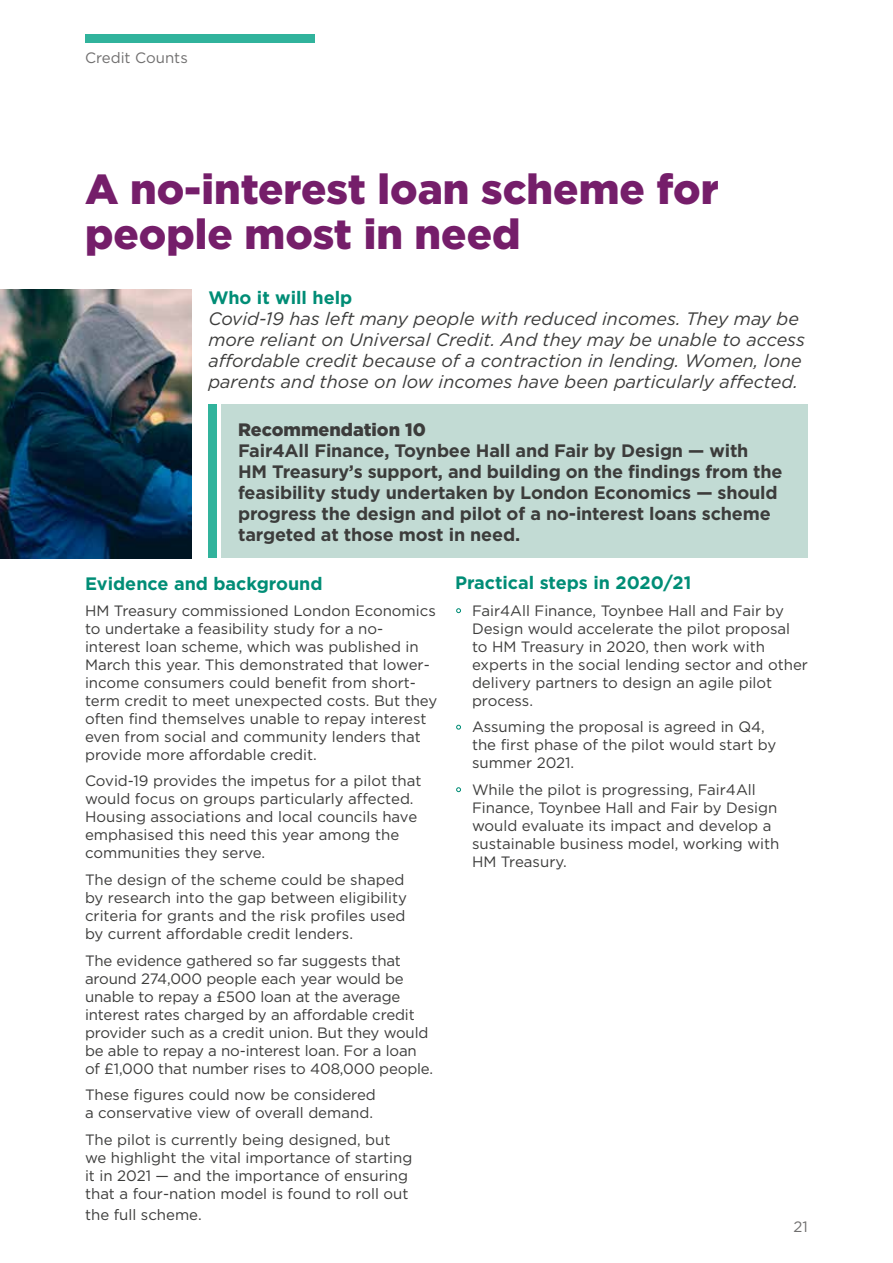
<style>
.page{position:relative;width:893px;height:1263px;background:#fff}
.page>*{position:absolute;margin:0;border:0;box-sizing:border-box;transform-origin:0 0}
.t1{font:900 42px/45px "Gotham";color:#751e6a}
.t2{font:700 18px/21px "Gotham";letter-spacing:-.01em;color:#3c3c3b}
.t3{font:italic 18px/21px "Gotham";color:#3c3c3b}
.t4{font:700 18px "Gotham";color:#008d76}
.t5{font:900 18px "Gotham";color:#3c3c3b}
.t6{font:15px/18px "Gotham";color:#3c3c3b}
.t7{font:15px "Gotham";color:#706f6f}
.s1{color:#008d76}
</style>
<div class="page">
<img style="left:0;top:289px;width:191px;height:269px">
<div style="left:221px;top:405px;width:587px;height:153px;background:#c2dbd4"></div>
<div style="left:208px;top:405px;width:9px;height:153px;background:#31b39c"></div>
<div style="left:85px;top:34px;width:230px;height:9px;background:#31b39c"></div>
<p class="t7" style="left:85px;top:48px;width:104px">Credit Counts</p>
<h1 class="t1" style="left:85px;top:166px;width:635px">A no-interest loan scheme for people most in need</h1>
<p class="t4" style="left:208px;top:285px;width:145px">Who it will help</p>
<p class="t3" style="left:208px;top:308px;width:598px">Covid-19 has left many people with reduced incomes. They may be more reliant on Universal Credit. And they may be unable to access affordable credit because of a contraction in lending. Women, lone parents and those on low incomes have been particularly affected.</p>
<p class="t5" style="left:238px;top:417px;width:189px">Recommendation 10</p>
<p class="t2" style="left:238px;top:440px;width:546px">Fair4All Finance, Toynbee Hall and Fair by Design — with<br>HM Treasury’s support, and building on the findings from the feasibility study undertaken by London Economics — should progress the design and pilot of a no-interest loans scheme targeted at those most in need.</p>
<p class="t4" style="left:85px;top:571px;width:239px">Evidence and background</p>
<p class="t6" style="left:85px;top:601px;width:354px">HM Treasury commissioned London Economics to undertake a feasibility study for a no&shy;interest loan scheme, which was published in March this year. This demonstrated that lower&shy;income consumers could benefit from short&shy;term credit to meet unexpected costs. But they often find themselves unable to repay interest even from social and community lenders that provide more affordable credit.</p>
<p class="t6" style="left:85px;top:772px;width:338px">Covid-19 provides the impetus for a pilot that would focus on groups particularly affected.<br>Housing associations and local councils have emphasised this need this year among the communities they serve.</p>
<p class="t6" style="left:85px;top:870px;width:323px">The design of the scheme could be shaped by research into the gap between eligibility criteria for grants and the risk profiles used by current affordable credit lenders.</p>
<p class="t6" style="left:85px;top:951px;width:350px">The evidence gathered so far suggests that around 274,000 people each year would be unable to repay a £500 loan at the average interest rates charged by an affordable credit provider such as a credit union. But they would be able to repay a no-interest loan. For a loan of £1,000 that number rises to 408,000 people.</p>
<p class="t6" style="left:85px;top:1085px;width:292px">These figures could now be considered a conservative view of overall demand.</p>
<p class="t6" style="left:85px;top:1130px;width:329px">The pilot is currently being designed, but we highlight the vital importance of starting it in 2021 — and the importance of ensuring that a four-nation model is found to roll out</p>
<p class="t6" style="left:85px;top:1205px;width:118px">the full scheme.</p>
<p class="t4" style="left:455px;top:571px;width:238px">Practical steps in 2020/21</p>
<p class="t6" style="left:472px;top:601px;width:337px;text-indent:-17px"><span class="s1">•</span> Fair4All Finance, Toynbee Hall and Fair by Design would accelerate the pilot proposal to HM Treasury in 2020, then work with experts in the social lending sector and other delivery partners to design an agile pilot process.</p>
<p class="t6" style="left:472px;top:718px;width:306px;text-indent:-17px"><span class="s1">•</span> Assuming the proposal is agreed in Q4, the first phase of the pilot would start by summer 2021.</p>
<p class="t6" style="left:472px;top:780px;width:309px;text-indent:-17px"><span class="s1">•</span> While the pilot is progressing, Fair4All Finance, Toynbee Hall and Fair by Design would evaluate its impact and develop a sustainable business model, working with HM Treasury.</p>
<p class="t7" style="left:794px;top:1217px;width:16px">21</p>
</div>
